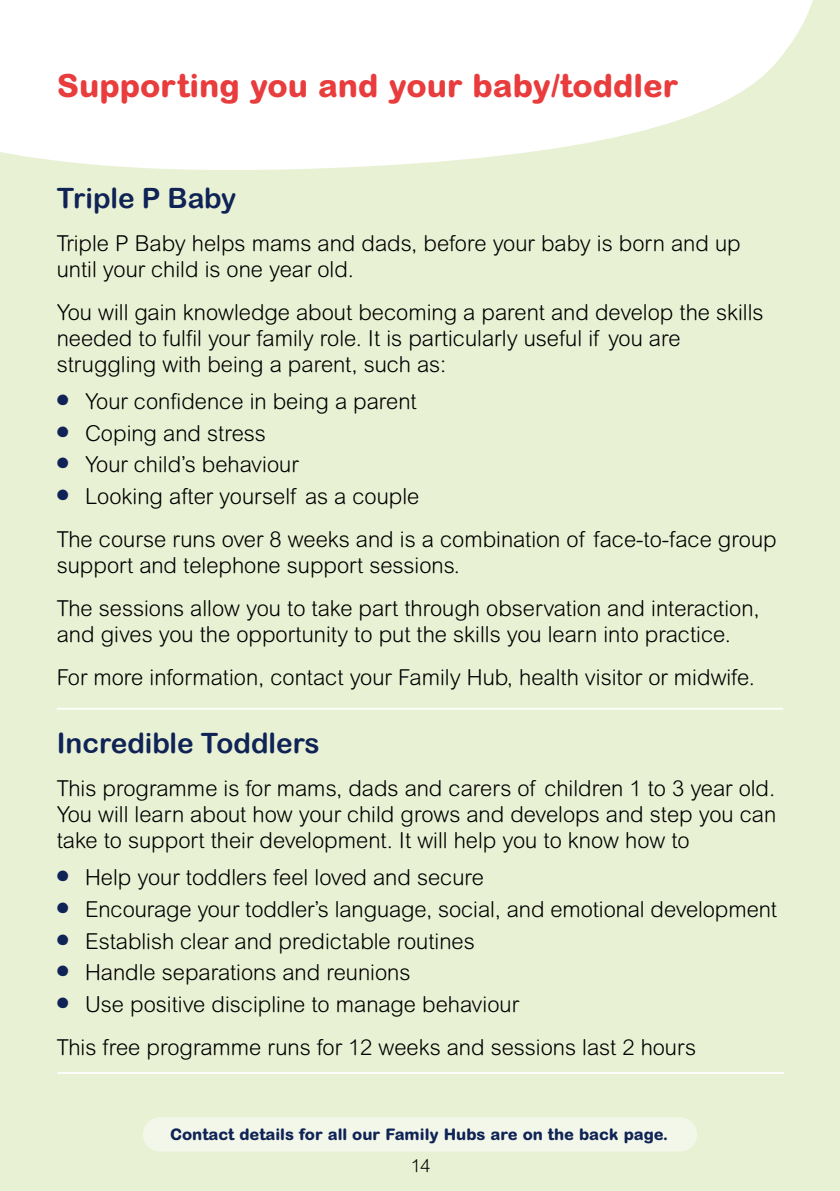
<style>
.page{position:relative;width:840px;height:1191px;background:#fff}
.page>*{position:absolute;margin:0;border:0;box-sizing:border-box;transform-origin:0 0}
.t1{font:800 32px "Arial Rounded MT Std";color:#e83c3d}
.t2{font:28px "Arial Rounded MT Bold";color:#0f2356}
.t3{font:300 22px/26px "Arial Rounded MT Std";color:#000}
.t4{font:300 18px "Arial Rounded MT Std";color:#000}
.t5{font:800 16px "Arial Rounded MT Std";color:#0f2356}
.s1{font-family:"BIP";font-weight:400;font-size:36px;color:#0f2356}
</style>
<div class="page">
<div style="left:0;top:0;width:839px;height:1191px;background:#e9f1d4"></div>
<svg style="left:0;top:0;width:813px;height:170px;background:#fbfcf8"></svg>
<div style="left:143px;top:1117px;width:553px;height:34px;background:#f3f7e9;border-radius:17px"></div>
<hr style="left:57px;top:708px;width:725px;height:2px;background:#fff">
<hr style="left:57px;top:1072px;width:726px;height:2px;background:#fff">
<h1 class="t1" style="left:57px;top:67px;width:623px">Supporting you and your baby/toddler</h1>
<p class="t2" style="left:57px;top:181px;width:181px">Triple P Baby</p>
<p class="t3" style="left:57px;top:230px;width:685px">Triple P Baby helps mams and dads, before your baby is born and up until your child is one year old.</p>
<p class="t3" style="left:57px;top:299px;width:708px">You will gain knowledge about becoming a parent and develop the skills needed to fulfil your family role. It is particularly useful if you are struggling with being a parent, such as:</p>
<p class="t3" style="left:57px;top:388px;width:361px"><span class="s1">●</span> Your confidence in being a parent</p>
<p class="t3" style="left:57px;top:420px;width:210px"><span class="s1">●</span> Coping and stress</p>
<p class="t3" style="left:57px;top:451px;width:243px"><span class="s1">●</span> Your child’s behaviour</p>
<p class="t3" style="left:57px;top:474px;width:721px;line-height:43px"><span class="s1">●</span> Looking after yourself as a couple<br>The course runs over 8 weeks and is a combination of face-to-face group</p>
<p class="t3" style="left:57px;top:543px;width:704px;line-height:43px">support and telephone support sessions.<br>The sessions allow you to take part through observation and interaction,</p>
<p class="t3" style="left:57px;top:612px;width:699px;line-height:43px">and gives you the opportunity to put the skills you learn into practice.<br>For more information, contact your Family Hub, health visitor or midwife.</p>
<p class="t2" style="left:57px;top:726px;width:264px">Incredible Toddlers</p>
<p class="t3" style="left:57px;top:775px;width:720px;text-align:justify">This programme is for mams, dads and carers of children 1 to 3 year old.<br>You will learn about how your child grows and develops and step you can take to support their development. It will help you to know how to</p>
<p class="t3" style="left:57px;top:864px;width:428px"><span class="s1">●</span> Help your toddlers feel loved and secure</p>
<p class="t3" style="left:57px;top:896px;width:721px"><span class="s1">●</span> Encourage your toddler’s language, social, and emotional development</p>
<p class="t3" style="left:57px;top:927px;width:419px"><span class="s1">●</span> Establish clear and predictable routines</p>
<p class="t3" style="left:57px;top:959px;width:355px"><span class="s1">●</span> Handle separations and reunions</p>
<p class="t3" style="left:57px;top:982px;width:640px;line-height:43px"><span class="s1">●</span> Use positive discipline to manage behaviour<br>This free programme runs for 12 weeks and sessions last 2 hours</p>
<p class="t5" style="left:170px;top:1124px;width:499px">Contact details for all our Family Hubs are on the back page.</p>
<p class="t4" style="left:410px;top:1155px;width:21px">14</p>
</div>
